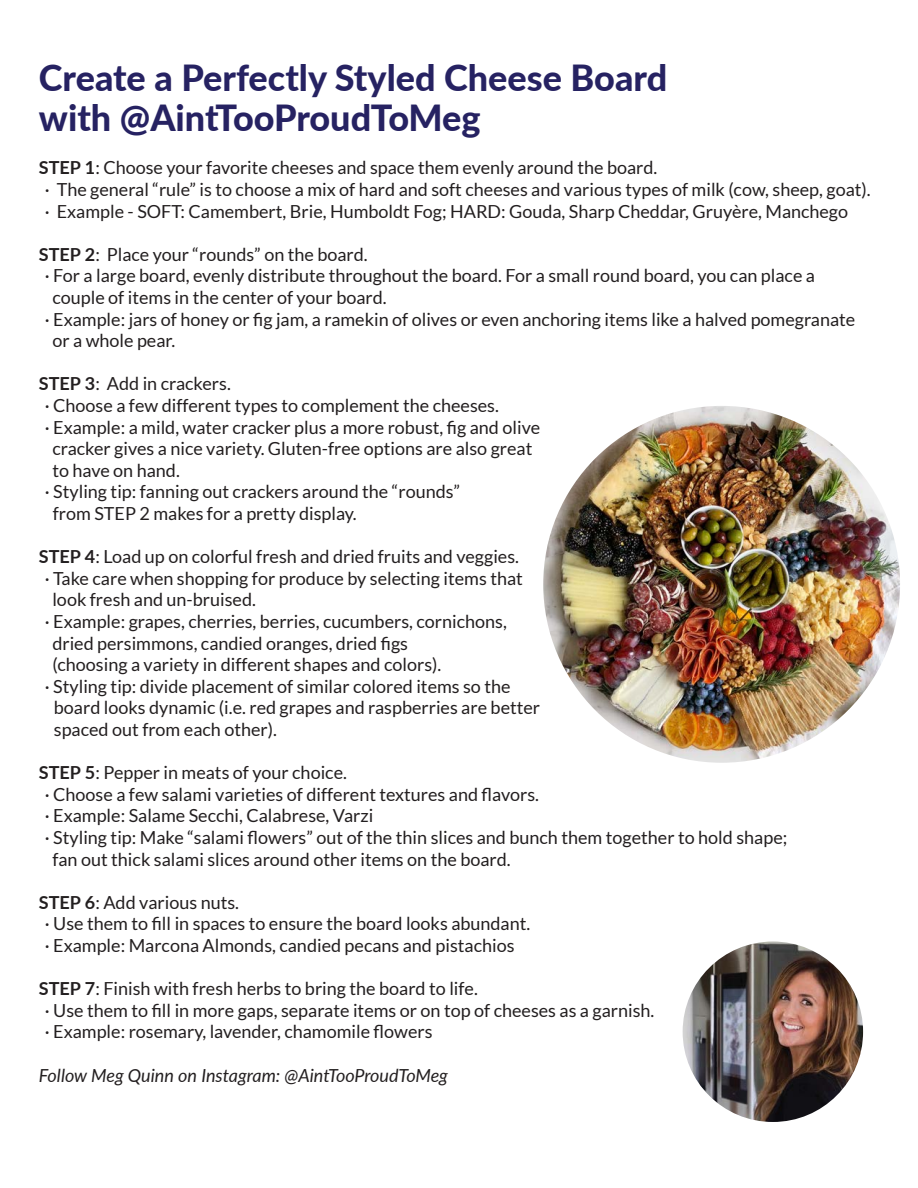
<style>
.page{position:relative;width:918px;height:1188px;background:#fff}
.page>*{position:absolute;margin:0;border:0;box-sizing:border-box;transform-origin:0 0}
.t1{font:800 36px/40.5px "Lato";color:#262262}
.t2{font:18px/21.6px "Lato";color:#231f20}
.t3{font:italic 18px "Lato";color:#231f20}
.s1{font-weight:700}
</style>
<div class="page">
<img style="left:683px;top:942px;width:180px;height:180px;border-radius:90px">
<img style="left:543px;top:406px;width:357px;height:357px;border-radius:178px">
<h1 class="t1" style="left:39px;top:56px;width:630px">Create a Perfectly Styled Cheese Board with @AintTooProudToMeg</h1>
<p class="t2" style="left:45px;top:157px;width:827px;text-indent:-6px"><span class="s1">STEP 1</span>: Choose your favorite cheeses and space them evenly around the board.<br>· The general “rule” is to choose a mix of hard and soft cheeses and various types of milk (cow, sheep, goat). · Example - SOFT: Camembert, Brie, Humboldt Fog; HARD: Gouda, Sharp Cheddar, Gruyère, Manchego</p>
<p class="t2" style="left:39px;top:243px;width:330px"><span class="s1">STEP 2</span>: Place your “rounds” on the board.</p>
<p class="t2" style="left:45px;top:265px;width:772px">· For a large board, evenly distribute throughout the board. For a small round board, you can place a</p>
<p class="t2" style="left:52px;top:287px;width:336px">couple of items in the center of your board.</p>
<p class="t2" style="left:45px;top:308px;width:812px">· Example: jars of honey or fig jam, a ramekin of olives or even anchoring items like a halved pomegranate</p>
<p class="t2" style="left:52px;top:330px;width:125px">or a whole pear.</p>
<p class="t2" style="left:39px;top:373px;width:193px"><span class="s1">STEP 3</span>: Add in crackers.</p>
<p class="t2" style="left:45px;top:395px;width:456px">· Choose a few different types to complement the cheeses.</p>
<p class="t2" style="left:45px;top:416px;width:497px">· Example: a mild, water cracker plus a more robust, fig and olive</p>
<p class="t2" style="left:52px;top:438px;width:482px">cracker gives a nice variety. Gluten-free options are also great</p>
<p class="t2" style="left:52px;top:459px;width:129px">to have on hand.</p>
<p class="t2" style="left:45px;top:481px;width:417px">· Styling tip: fanning out crackers around the “rounds”</p>
<p class="t2" style="left:53px;top:503px;width:305px">from STEP 2 makes for a pretty display.</p>
<p class="t2" style="left:39px;top:546px;width:482px"><span class="s1">STEP 4</span>: Load up on colorful fresh and dried fruits and veggies.</p>
<p class="t2" style="left:45px;top:567px;width:480px">· Take care when shopping for produce by selecting items that</p>
<p class="t2" style="left:52px;top:589px;width:205px">look fresh and un-bruised.</p>
<p class="t2" style="left:45px;top:611px;width:463px">· Example: grapes, cherries, berries, cucumbers, cornichons,</p>
<p class="t2" style="left:52px;top:632px;width:357px">dried persimmons, candied oranges, dried figs</p>
<p class="t2" style="left:52px;top:654px;width:391px">(choosing a variety in different shapes and colors).</p>
<p class="t2" style="left:45px;top:675px;width:467px">· Styling tip: divide placement of similar colored items so the</p>
<p class="t2" style="left:54px;top:697px;width:488px">board looks dynamic (i.e. red grapes and raspberries are better</p>
<p class="t2" style="left:54px;top:719px;width:225px">spaced out from each other).</p>
<p class="t2" style="left:39px;top:762px;width:310px"><span class="s1">STEP 5</span>: Pepper in meats of your choice.</p>
<p class="t2" style="left:45px;top:783px;width:496px">· Choose a few salami varieties of different textures and flavors.</p>
<p class="t2" style="left:45px;top:805px;width:330px">· Example: Salame Secchi, Calabrese, Varzi</p>
<p class="t2" style="left:45px;top:827px;width:744px">· Styling tip: Make “salami flowers” out of the thin slices and bunch them together to hold shape;</p>
<p class="t2" style="left:52px;top:848px;width:460px">fan out thick salami slices around other items on the board.</p>
<p class="t2" style="left:45px;top:891px;width:487px;text-indent:-6px"><span class="s1">STEP 6</span>: Add various nuts.<br>· Use them to fill in spaces to ensure the board looks abundant. · Example: Marcona Almonds, candied pecans and pistachios</p>
<p class="t2" style="left:45px;top:978px;width:611px;text-indent:-6px"><span class="s1">STEP 7</span>: Finish with fresh herbs to bring the board to life.<br>· Use them to fill in more gaps, separate items or on top of cheeses as a garnish. · Example: rosemary, lavender, chamomile flowers</p>
<p class="t3" style="left:39px;top:1062px;width:411px">Follow Meg Quinn on Instagram: @AintTooProudToMeg</p>
</div>
